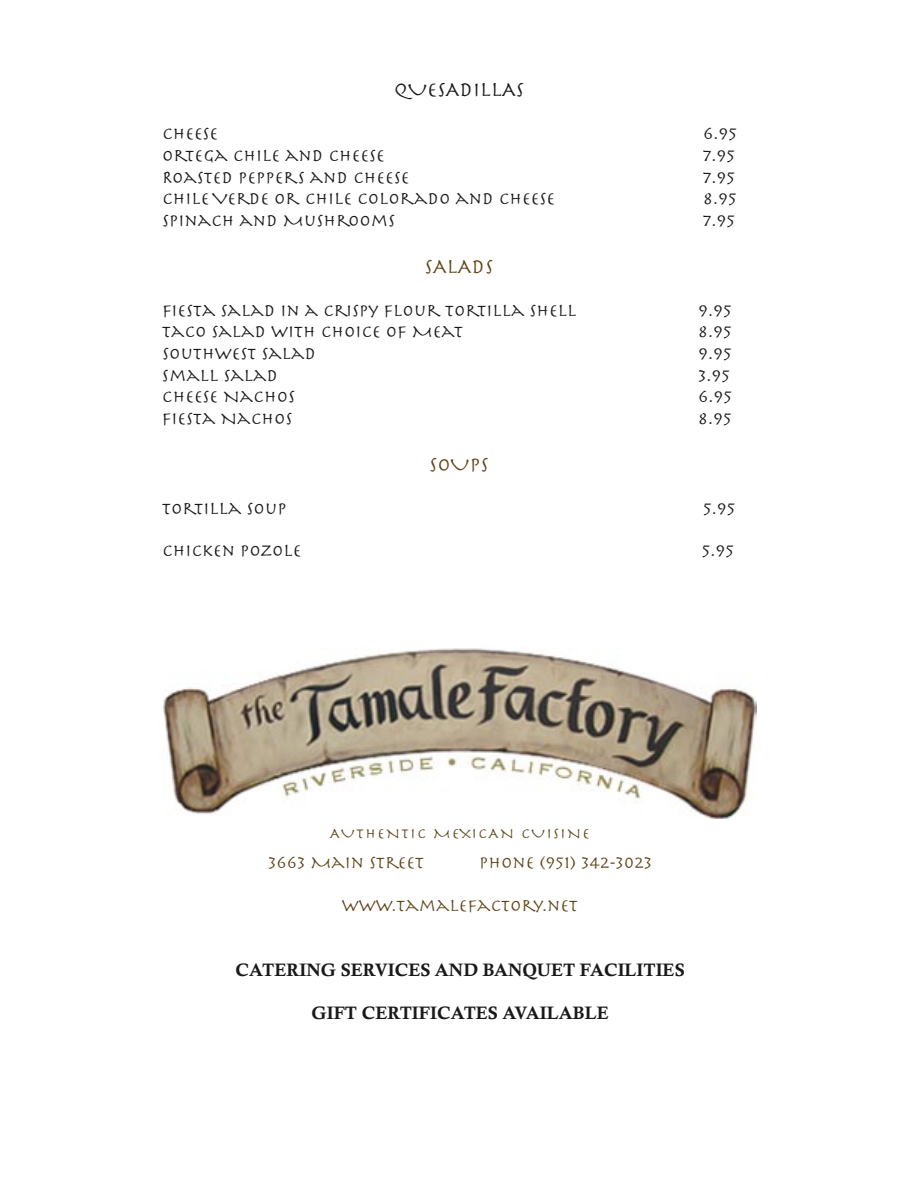
<style>
.page{position:relative;width:918px;height:1188px;background:#fff}
.page>*{position:absolute;margin:0;border:0;box-sizing:border-box;transform-origin:0 0}
.t1{font:21px "Herculanum";color:#1a1818}
.t2{font:21px "Herculanum";color:#614518}
.t3{font:18px "Herculanum";color:#1a1818}
.t4{font:18px "Calis MT Bol";color:#1a1818}
.t5{font:18px "Herculanum";color:#614518}
.t6{font:15px "Herculanum";letter-spacing:.1em;color:#614518}
</style>
<div class="page">
<img style="left:163px;top:648px;width:594px;height:170px">
<p class="t1" style="left:394px;top:76px;width:132px">QUESADILLAS</p>
<p class="t3" style="left:162px;top:122px;width:58px">CHEESE</p>
<p class="t3" style="left:703px;top:122px;width:36px">6.95</p>
<p class="t3" style="left:162px;top:144px;width:224px">ORTEGA CHILE AND CHEESE</p>
<p class="t3" style="left:703px;top:144px;width:34px">7.95</p>
<p class="t3" style="left:162px;top:166px;width:249px">ROASTED PEPPERS AND CHEESE</p>
<p class="t3" style="left:703px;top:166px;width:34px">7.95</p>
<p class="t3" style="left:162px;top:187px;width:395px">CHILE VERDE OR CHILE COLORADO AND CHEESE</p>
<p class="t3" style="left:703px;top:187px;width:35px">8.95</p>
<p class="t3" style="left:162px;top:209px;width:235px">SPINACH AND MUSHROOMS</p>
<p class="t3" style="left:703px;top:209px;width:34px">7.95</p>
<p class="t2" style="left:425px;top:253px;width:70px">SALADS</p>
<p class="t3" style="left:162px;top:299px;width:416px">FIESTA SALAD IN A CRISPY FLOUR TORTILLA SHELL</p>
<p class="t3" style="left:698px;top:299px;width:35px">9.95</p>
<p class="t3" style="left:162px;top:320px;width:303px">TACO SALAD WITH CHOICE OF MEAT</p>
<p class="t3" style="left:698px;top:320px;width:35px">8.95</p>
<p class="t3" style="left:162px;top:342px;width:156px">SOUTHWEST SALAD</p>
<p class="t3" style="left:698px;top:342px;width:35px">9.95</p>
<p class="t3" style="left:162px;top:364px;width:118px">SMALL SALAD</p>
<p class="t3" style="left:698px;top:364px;width:34px">3.95</p>
<p class="t3" style="left:162px;top:385px;width:135px">CHEESE NACHOS</p>
<p class="t3" style="left:698px;top:385px;width:36px">6.95</p>
<p class="t3" style="left:162px;top:407px;width:132px">FIESTA NACHOS</p>
<p class="t3" style="left:698px;top:407px;width:35px">8.95</p>
<p class="t2" style="left:429px;top:451px;width:61px">SOUPS</p>
<p class="t3" style="left:162px;top:497px;width:126px">TORTILLA SOUP</p>
<p class="t3" style="left:703px;top:497px;width:34px">5.95</p>
<p class="t3" style="left:162px;top:539px;width:141px">CHICKEN POZOLE</p>
<p class="t3" style="left:702px;top:539px;width:34px">5.95</p>
<p class="t6" style="left:330px;top:824px;width:261px">AUTHENTIC MEXICAN CUISINE</p>
<p class="t5" style="left:268px;top:851px;width:158px">3663 MAIN STREET</p>
<p class="t5" style="left:479px;top:851px;width:175px">PHONE (951) 342-3023</p>
<p class="t5" style="left:342px;top:894px;width:238px">WWW.TAMALEFACTORY.NET</p>
<p class="t4" style="left:236px;top:959px;width:451px">CATERING SERVICES AND BANQUET FACILITIES</p>
<p class="t4" style="left:311px;top:1003px;width:299px">GIFT CERTIFICATES AVAILABLE</p>
</div>
